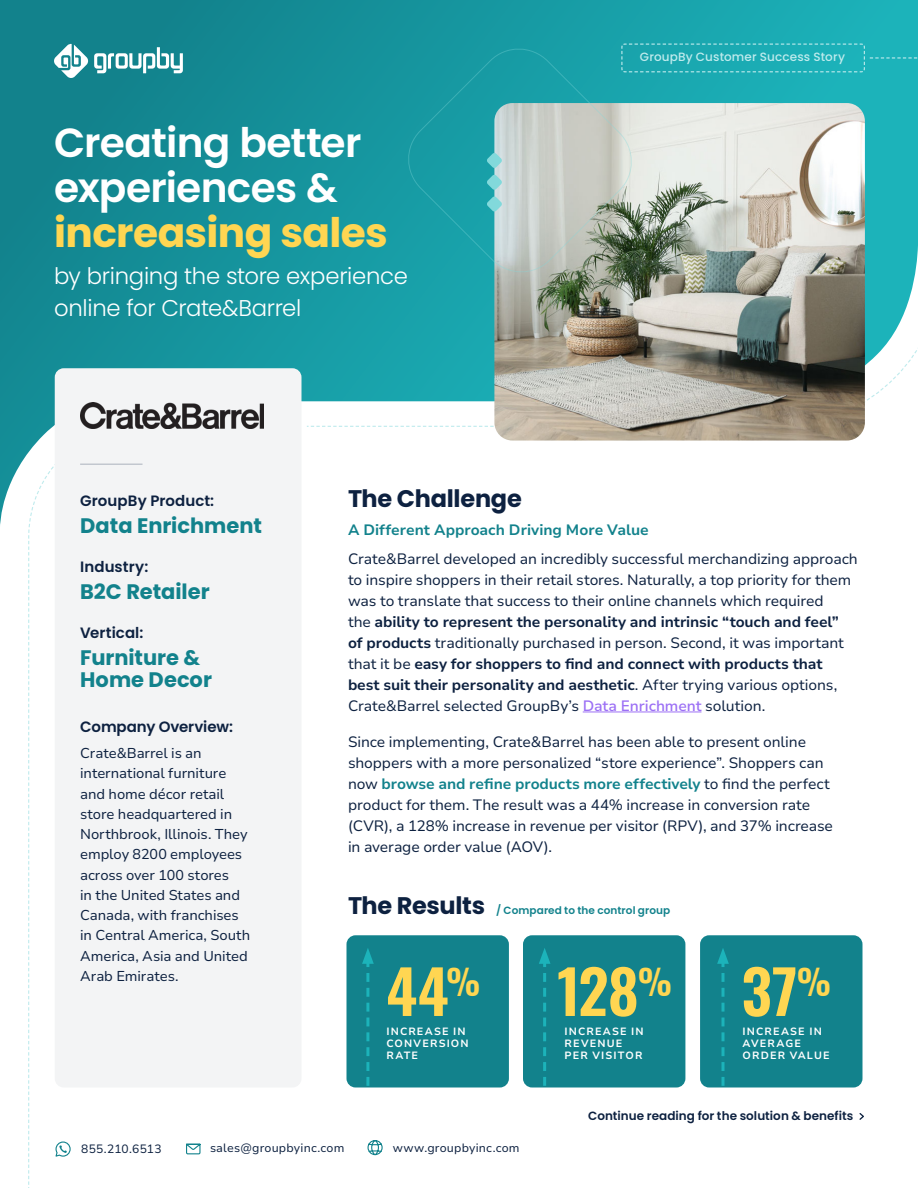
<style>
.page{position:relative;width:918px;height:1188px;background:#fff}
.page>*{position:absolute;margin:0;border:0;box-sizing:border-box;transform-origin:0 0}
.t1{font:600 60px "Oswald";letter-spacing:-.005em;color:#ffd652}
.t2{font:600 40.65px/45px "Poppins";letter-spacing:-.02em;color:#fff}
.t3{font:700 40.65px "Poppins";letter-spacing:-.015em;color:#ffd652}
.t4{font:700 24px "Poppins";letter-spacing:-.01em;color:#0d2140}
.t5{font:300 22.8px/32.5px "Poppins";letter-spacing:-.01em;color:#fff}
.t6{font:700 21px/22.5px "Poppins";color:#12828c}
.t7{font:15px/21px "Nunito Sans 10 pt";letter-spacing:-.01em;color:#0d2140}
.t8{font:600 15px "Poppins";letter-spacing:.005em;color:#0d2140}
.t9{font:700 15px "Nunito Sans 10 pt";color:#12828c}
.t10{font:14.25px/20.2px "Nunito Sans 10 pt";letter-spacing:-.005em;color:#0d2140}
.t11{font:12px "Nunito Sans 10 pt";letter-spacing:.015em;color:#0d2140}
.t12{font:600 12px "Poppins";color:#0d2140}
.t13{font:500 12px "Poppins";letter-spacing:.01em;color:#bfebed}
.t14{font:700 10.5px/12px "Nunito Sans 10 pt";letter-spacing:.11em;color:#fff}
.t15{font:600 10.5px "Poppins";letter-spacing:.005em;color:#12828c}
.s1{font-weight:700}
.s2{font-weight:600;color:#9c70f5}
.s3{font-weight:700;color:#12828c}
</style>
<div class="page">
<svg style="left:0;top:0;width:306px;height:525px;background:#178c96"></svg>
<svg style="left:28px;top:423px;width:27px;height:765px"></svg>
<svg style="left:306px;top:0;width:612px;height:427px;background:#2facb3"></svg>
<hr style="left:583px;top:712px;width:118px;height:1px;background:#9c70f5">
<img style="left:494px;top:103px;width:371px;height:338px">
<div style="left:346px;top:935px;width:163px;height:152px;background:#12828c;border-radius:9px"></div>
<div style="left:523px;top:935px;width:162px;height:152px;background:#12828c;border-radius:9px"></div>
<div style="left:700px;top:935px;width:162px;height:152px;background:#12828c;border-radius:9px"></div>
<svg style="left:859px;top:1113px;width:5px;height:7px"></svg>
<svg style="left:403px;top:45px;width:234px;height:232px;background:#64aeb0"></svg>
<div style="left:55px;top:368px;width:247px;height:720px;background:#f3f4f5;border-radius:9px"></div>
<img style="left:80px;top:403px;width:183px;height:26px">
<hr style="left:80px;top:464px;width:62px;height:1px;background:#c2c7cf">
<svg style="left:717px;top:948px;width:12px;height:138px"></svg>
<svg style="left:362px;top:948px;width:12px;height:138px"></svg>
<svg style="left:539px;top:948px;width:12px;height:138px"></svg>
<svg style="left:54px;top:44px;width:129px;height:34px"></svg>
<svg style="left:54px;top:1141px;width:17px;height:17px"></svg>
<svg style="left:186px;top:1143px;width:15px;height:12px"></svg>
<svg style="left:367px;top:1140px;width:16px;height:16px"></svg>
<svg style="left:621px;top:43px;width:297px;height:30px;background:#21afb6"></svg>
<h2 class="t2" style="left:54px;top:120px;width:309px">Creating better experiences &amp;</h2>
<h2 class="t3" style="left:54px;top:209px;width:335px">increasing sales</h2>
<h3 class="t5" style="left:54px;top:260px;width:355px">by bringing the store experience online for Crate&amp;Barrel</h3>
<p class="t13" style="left:640px;top:50px;width:207px">GroupBy Customer Success Story</p>
<p class="t8" style="left:80px;top:492px;width:136px">GroupBy Product:</p>
<h3 class="t6" style="left:80px;top:514px;width:183px">Data Enrichment</h3>
<p class="t8" style="left:80px;top:558px;width:70px">Industry:</p>
<h3 class="t6" style="left:80px;top:580px;width:131px">B2C Retailer</h3>
<p class="t8" style="left:80px;top:624px;width:65px">Vertical:</p>
<h3 class="t6" style="left:80px;top:646px;width:133px">Furniture &amp;<br>Home Decor</h3>
<p class="t8" style="left:80px;top:718px;width:154px">Company Overview:</p>
<p class="t10" style="left:80px;top:743px;width:172px">Crate&amp;Barrel is an international furniture and home décor retail store headquartered in<br>Northbrook, Illinois. They employ 8200 employees across over 100 stores<br>in the United States and<br>Canada, with franchises in Central America, South<br>America, Asia and United<br>Arab Emirates.</p>
<h3 class="t4" style="left:348px;top:484px;width:175px">The Challenge</h3>
<p class="t9" style="left:348px;top:519px;width:302px">A Different Approach Driving More Value</p>
<p class="t7" style="left:348px;top:547px;width:511px">Crate&amp;Barrel developed an incredibly successful merchandizing approach to inspire shoppers in their retail stores. Naturally, a top priority for them was to translate that success to their online channels which required<br>the <span class="s1">ability to represent the personality and intrinsic “touch and feel”<br>of products</span> traditionally purchased in person. Second, it was important that it be <span class="s1">easy for shoppers to find and connect with products that best suit their personality and aesthetic</span>. After trying various options, Crate&amp;Barrel selected GroupBy’s <span class="s2">Data Enrichment</span> solution.</p>
<p class="t7" style="left:348px;top:730px;width:487px">Since implementing, Crate&amp;Barrel has been able to present online shoppers with a more personalized “store experience”. Shoppers can now <span class="s3">browse and refine products more effectively</span> to find the perfect product for them. The result was a 44% increase in conversion rate (CVR), a 128% increase in revenue per visitor (RPV), and 37% increase in average order value (AOV).</p>
<h3 class="t4" style="left:348px;top:892px;width:139px">The Results</h3>
<p class="t15" style="left:496px;top:904px;width:176px">/ Compared to the control group</p>
<h1 class="t1" style="left:386px;top:960px;width:96px">44<sup>%</sup></h1>
<h1 class="t1" style="left:742px;top:960px;width:91px">37<sup>%</sup></h1>
<h1 class="t1" style="left:557px;top:960px;width:116px">128<sup>%</sup></h1>
<p class="t14" style="left:386px;top:1024px;width:84px">INCREASE IN<br>CONVERSION<br>RATE</p>
<p class="t14" style="left:565px;top:1024px;width:81px">INCREASE IN<br>REVENUE<br>PER VISITOR</p>
<p class="t14" style="left:743px;top:1024px;width:89px">INCREASE IN<br>AVERAGE<br>ORDER VALUE</p>
<p class="t12" style="left:588px;top:1109px;width:267px">Continue reading for the solution &amp; benefits</p>
<p class="t11" style="left:81px;top:1141px;width:82px">855.210.6513</p>
<p class="t11" style="left:210px;top:1140px;width:136px">sales@groupbyinc.com</p>
<p class="t11" style="left:393px;top:1139px;width:128px">www.groupbyinc.com</p>
</div>
